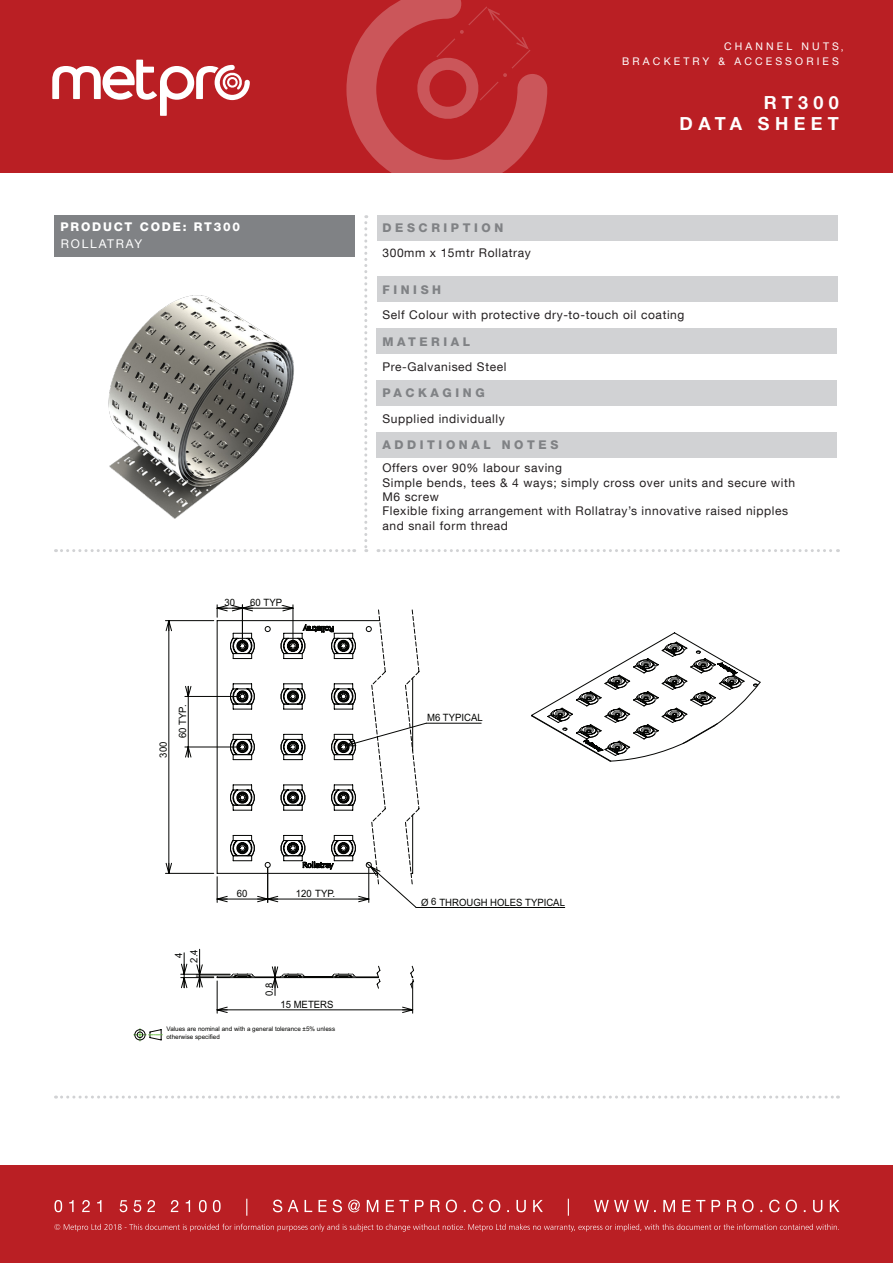
<style>
.page{position:relative;width:893px;height:1263px;background:#fff}
.page>*{position:absolute;margin:0;border:0;box-sizing:border-box;transform-origin:0 0}
.t1{font:700 18px "Helvetica Neue LT Com";letter-spacing:.3em;color:#fff}
.t2{font:12px "Helvetica Neue LT Com";letter-spacing:.05em;color:#231f20}
.t3{font:800 12px "Helvetica Neue LT Com";letter-spacing:.3em;color:#808285}
.t4{font:800 12px "Helvetica Neue LT Com";letter-spacing:.15em;color:#fff}
.t5{font:12px "Helvetica Neue LT Com";letter-spacing:.15em;color:#fff}
.t6{font:10.5px "Helvetica Neue LT Com";letter-spacing:.3em;color:#fff}
.t7{font:10.05px/15.5px "Arial";color:#040503;text-align:center;scale:.95 1}
.t8{font:6.3px/7.6px "Arial";color:#040503}
</style>
<div class="page">
<div style="left:0;top:1165px;width:893px;height:98px;background:#ba1f24"></div>
<svg style="left:54px;top:1224px;width:785px;height:7px"></svg>
<svg style="left:54px;top:1199px;width:785px;height:17px"></svg>
<div style="left:0;top:0;width:893px;height:172px;background:#ba1f24"></div>
<svg style="left:52px;top:60px;width:198px;height:56px"></svg>
<svg style="left:364px;top:215px;width:3px;height:337px"></svg>
<svg style="left:56px;top:549px;width:299px;height:3px"></svg>
<svg style="left:378px;top:549px;width:460px;height:3px"></svg>
<svg style="left:62px;top:1095px;width:776px;height:3px"></svg>
<svg style="left:346px;top:0;width:201px;height:173px"></svg>
<div style="left:376px;top:215px;width:461px;height:25px;background:#d1d2d4"></div>
<div style="left:55px;top:215px;width:300px;height:41px;background:#808285"></div>
<div style="left:376px;top:277px;width:461px;height:25px;background:#d1d2d4"></div>
<div style="left:376px;top:329px;width:461px;height:25px;background:#d1d2d4"></div>
<div style="left:376px;top:381px;width:461px;height:25px;background:#d1d2d4"></div>
<div style="left:376px;top:432px;width:461px;height:26px;background:#d1d2d4"></div>
<img style="left:108px;top:295px;width:186px;height:224px">
<svg style="left:134px;top:1028px;width:28px;height:13px"></svg>
<svg style="left:166px;top:621px;width:6px;height:252px"></svg>
<hr style="left:165px;top:873px;width:49px;height:1px;background:#040503">
<hr style="left:165px;top:620px;width:49px;height:1px;background:#040503">
<hr style="left:169px;top:621px;width:1px;height:252px;background:#040503">
<hr style="left:185px;top:747px;width:54px;height:1px;background:#040503">
<hr style="left:185px;top:696px;width:54px;height:1px;background:#040503">
<svg style="left:185px;top:686px;width:6px;height:71px"></svg>
<svg style="left:218px;top:1007px;width:194px;height:6px"></svg>
<hr style="left:217px;top:981px;width:1px;height:32px;background:#040503">
<hr style="left:412px;top:981px;width:1px;height:32px;background:#040503">
<hr style="left:217px;top:1009px;width:196px;height:1px;background:#040503">
<hr style="left:181px;top:977px;width:33px;height:1px;background:#040503">
<hr style="left:181px;top:974px;width:49px;height:1px;background:#040503">
<svg style="left:181px;top:953px;width:6px;height:35px"></svg>
<svg style="left:196px;top:949px;width:218px;height:46px"></svg>
<svg style="left:217px;top:605px;width:543px;height:303px"></svg>
<p class="t4" style="left:61px;top:220px;width:181px">PRODUCT CODE: RT300</p>
<p class="t5" style="left:61px;top:236px;width:83px">ROLLATRAY</p>
<p class="t7" style="left:224px;top:595px;width:13px">30</p>
<p class="t7" style="left:250px;top:595px;width:37px">60 TYP.</p>
<p class="t7" style="left:155px;top:758px;width:18px;rotate:-90deg">300</p>
<p class="t7" style="left:175px;top:738px;width:37px;rotate:-90deg">60 TYP.</p>
<p class="t6" style="left:724px;top:40px;width:116px">CHANNEL NUTS</p>
<p class="t6" style="left:622px;top:55px;width:218px">BRACKETRY &amp; ACCESSORIES</p>
<p class="t1" style="left:764px;top:91px;width:77px">RT300</p>
<p class="t1" style="left:680px;top:112px;width:161px">DATA SHEET</p>
<p class="t3" style="left:382px;top:221px;width:122px">DESCRIPTION</p>
<p class="t2" style="left:382px;top:245px;width:150px">300mm x 15mtr Rollatray</p>
<p class="t3" style="left:382px;top:282px;width:60px">FINISH</p>
<p class="t2" style="left:382px;top:307px;width:303px">Self Colour with protective dry-to-touch oil coating</p>
<p class="t3" style="left:382px;top:334px;width:89px">MATERIAL</p>
<p class="t2" style="left:382px;top:359px;width:126px">Pre-Galvanised Steel</p>
<p class="t3" style="left:382px;top:386px;width:104px">PACKAGING</p>
<p class="t2" style="left:382px;top:411px;width:124px">Supplied individually</p>
<p class="t3" style="left:382px;top:438px;width:178px">ADDITIONAL NOTES</p>
<p class="t2" style="left:382px;top:460px;width:181px">Offers over 90% labour saving</p>
<p class="t2" style="left:382px;top:475px;width:414px">Simple bends, tees &amp; 4 ways; simply cross over units and secure with</p>
<p class="t2" style="left:382px;top:489px;width:58px">M6 screw</p>
<p class="t2" style="left:382px;top:504px;width:407px">Flexible fixing arrangement with Rollatray’s innovative raised nipples</p>
<p class="t2" style="left:382px;top:518px;width:127px">and snail form thread</p>
<p class="t7" style="left:427px;top:709px;width:60px">M6 TYPICAL</p>
<p class="t7" style="left:171px;top:963px;width:15px;rotate:-90deg">4<br>2.4</p>
<p class="t7" style="left:237px;top:886px;width:13px">60</p>
<p class="t7" style="left:296px;top:886px;width:43px">120 TYP.</p>
<p class="t7" style="left:262px;top:996px;width:15px;rotate:-90deg">0.8</p>
<p class="t7" style="left:280px;top:996px;width:57px">15 METERS</p>
<p class="t8" style="left:166px;top:1025px;width:170px">Values are nominal and with a general tolerance ±5% unless otherwise specified</p>
<p class="t7" style="left:421px;top:894px;width:153px">Ø 6 THROUGH HOLES TYPICAL</p>
</div>
